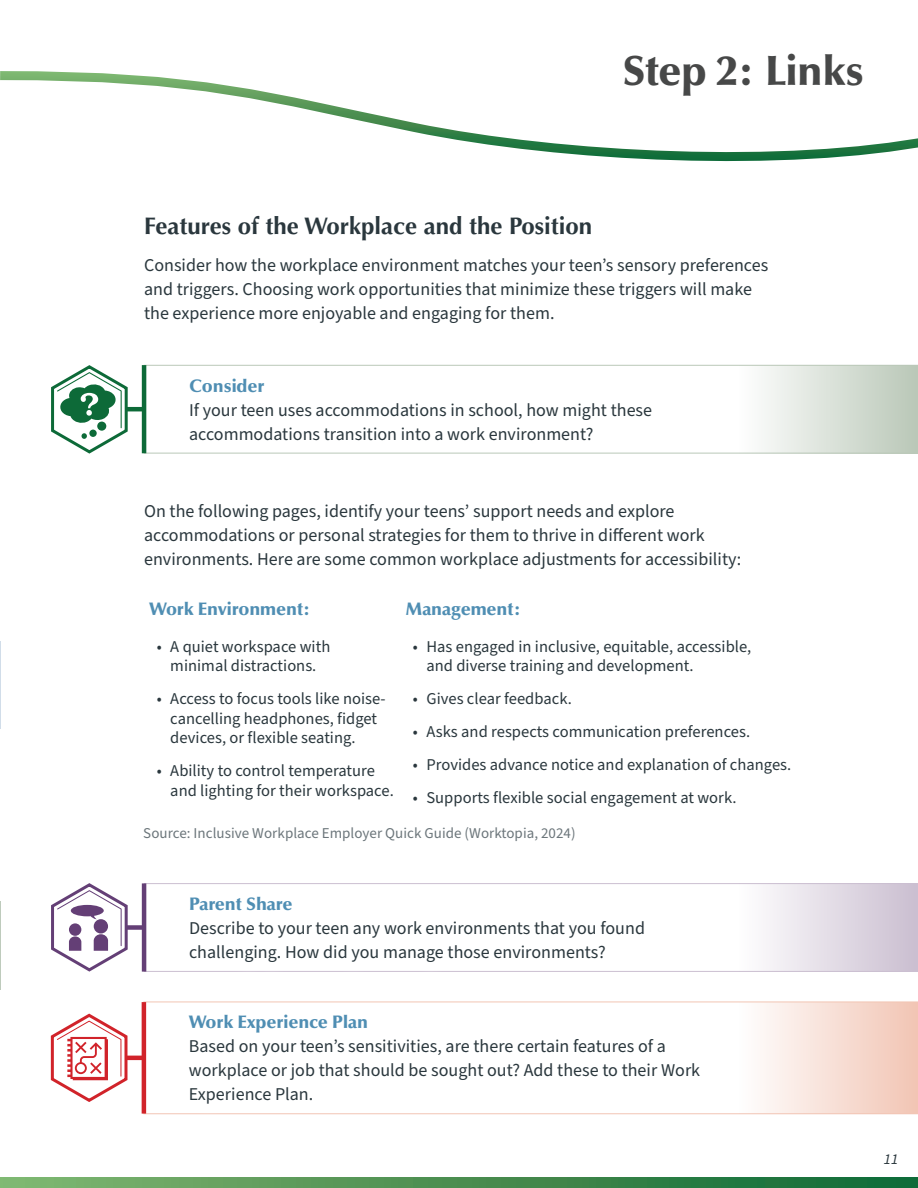
<style>
.page{position:relative;width:918px;height:1188px;background:#fff}
.page>*{position:absolute;margin:0;border:0;box-sizing:border-box;transform-origin:0 0}
.Page_Title_-_Right{font:900 42px "Optima LT Std";letter-spacing:-.01em;color:#474848}
.Paragraph_Title{font:700 24px "Optima LT Std";color:#2a373d}
.Body_Copy{font:18px/24px "Source Sans Pro";color:#2a373d}
.Body_Copy-2{font:900 18px "Optima LT Std";letter-spacing:-.005em;color:#4f8eb3}
.t1{font:16.5px/19.5px "Source Sans Pro";color:#2a373d}
.Source_Text{font:15px "Source Sans Pro";color:#6c767b}
.t2{font:italic 15px "Source Sans Pro";color:#2a373d}
.s1{font-family:"Optima LT Std";font-weight:900;color:#4f8eb3}
</style>
<div class="page">
<svg style="left:0;top:71px;width:918px;height:91px"></svg>
<svg style="left:0;top:1178px;width:918px;height:10px;background:#488f51"></svg>
<hr style="left:0;top:641px;width:1px;height:88px;background:#cfdbe8">
<hr style="left:0;top:759px;width:1px;height:112px;background:#cbbfd1">
<hr style="left:0;top:901px;width:1px;height:88px;background:#bac8b8">
<svg style="left:144px;top:883px;width:595px;height:89px"></svg>
<div style="left:739px;top:883px;width:179px;height:89px;background:linear-gradient(to right,#fefefe,#cabed0)"></div>
<svg style="left:144px;top:365px;width:595px;height:88px"></svg>
<div style="left:739px;top:365px;width:179px;height:88px;background:linear-gradient(to right,#fefefe,#bac7b8)"></div>
<div style="left:739px;top:1002px;width:179px;height:112px;background:linear-gradient(to right,#fefefe,#f2c5b4)"></div>
<hr style="left:142px;top:886px;width:4px;height:83px;background:#643f76">
<hr style="left:142px;top:367px;width:4px;height:84px;background:#0d6a38">
<hr style="left:142px;top:1004px;width:4px;height:107px;background:#d1232a">
<div style="left:113px;top:925px;width:31px;height:5px;background:#643f76"></div>
<hr style="left:113px;top:407px;width:31px;height:4px;background:#0d6a38">
<hr style="left:113px;top:1056px;width:31px;height:4px;background:#d1232a">
<div style="left:176px;top:883px;width:482px;height:93px;background:#fff"></div>
<div style="left:176px;top:364px;width:489px;height:90px;background:#fff"></div>
<svg style="left:51px;top:883px;width:79px;height:89px"></svg>
<svg style="left:51px;top:365px;width:79px;height:89px"></svg>
<svg style="left:50px;top:1013px;width:80px;height:89px"></svg>
<p class="Page_Title_-_Right" style="left:622px;top:46px;width:243px">Step 2: Links</p>
<p class="Paragraph_Title" style="left:144px;top:211px;width:450px">Features of the Workplace and the Position</p>
<p class="Body_Copy" style="left:144px;top:254px;width:626px">Consider how the workplace environment matches your teen’s sensory preferences and triggers. Choosing work opportunities that minimize these triggers will make the experience more enjoyable and engaging for them.</p>
<p class="Body_Copy" style="left:189px;top:374px;width:465px"><span class="s1">Consider<br></span>If your teen uses accommodations in school, how might these accommodations transition into a work environment?</p>
<p class="Body_Copy" style="left:144px;top:499px;width:599px">On the following pages, identify your teens’ support needs and explore accommodations or personal strategies for them to thrive in different work environments. Here are some common workplace adjustments for accessibility:</p>
<p class="Body_Copy-2" style="left:149px;top:598px;width:163px">Work Environment:</p>
<p class="Body_Copy-2" style="left:405px;top:598px;width:117px">Management:</p>
<p class="t1" style="left:157px;top:637px;width:175px;text-align:center">• A quiet workspace with minimal distractions.</p>
<p class="t1" style="left:170px;top:690px;width:217px;text-indent:-14px">• Access to focus tools like noise&shy;cancelling headphones, fidget devices, or flexible seating.</p>
<p class="t1" style="left:170px;top:762px;width:225px;text-indent:-14px">• Ability to control temperature and lighting for their workspace.</p>
<p class="t1" style="left:426px;top:637px;width:326px;text-indent:-14px">• Has engaged in inclusive, equitable, accessible, and diverse training and development.</p>
<p class="t1" style="left:413px;top:690px;width:160px">• Gives clear feedback.</p>
<p class="t1" style="left:413px;top:723px;width:339px">• Asks and respects communication preferences.</p>
<p class="t1" style="left:413px;top:756px;width:380px">• Provides advance notice and explanation of changes.</p>
<p class="t1" style="left:413px;top:789px;width:325px">• Supports flexible social engagement at work.</p>
<p class="Source_Text" style="left:143px;top:823px;width:434px">Source: Inclusive Workplace Employer Quick Guide (Worktopia, 2024)</p>
<p class="Body_Copy" style="left:189px;top:893px;width:457px"><span class="s1">Parent Share<br></span>Describe to your teen any work environments that you found challenging. How did you manage those environments?</p>
<p class="Body_Copy" style="left:189px;top:1011px;width:513px"><span class="s1">Work Experience Plan<br></span>Based on your teen’s sensitivities, are there certain features of a workplace or job that should be sought out? Add these to their Work Experience Plan.</p>
<p class="t2" style="left:884px;top:1149px;width:16px">11</p>
</div>
